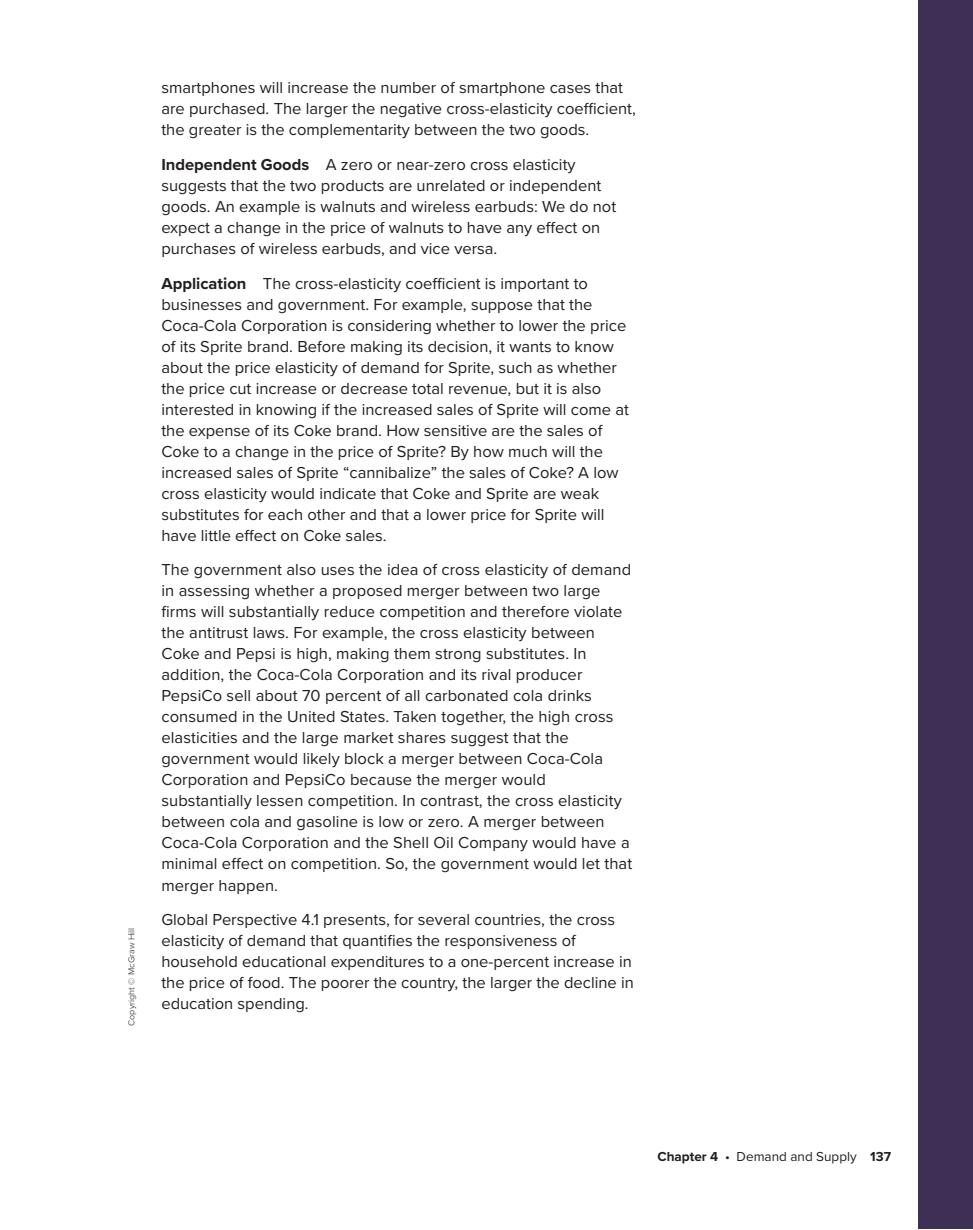
<style>
.page{position:relative;width:973px;height:1230px;background:#fff}
.page>*{position:absolute;margin:0;border:0;box-sizing:border-box;transform-origin:0 0}
.t1{font:16.5px/21px "Proxima Nova";color:#231f20}
.t2{font:13.5px "Proxima Nova";color:#231f20}
.t3{font:9px "Proxima Nova";color:#57585a}
.s1{font-weight:700}
</style>
<div class="page">
<div style="left:917px;top:0;width:54px;height:1228px;background:#3e2f56"></div>
<p class="t3" style="left:125px;top:1025px;width:100px;rotate:-90deg">Copyright © McGraw Hill</p>
<p class="t1" style="left:161px;top:77px;width:475px">smartphones will increase the number of smartphone cases that are purchased. The larger the negative cross-elasticity coefficient, the greater is the complementarity between the two goods.</p>
<p class="t1" style="left:161px;top:153px;width:456px"><span class="s1">Independent Goods</span> A zero or near-zero cross elasticity suggests that the two products are unrelated or independent goods. An example is walnuts and wireless earbuds: We do not expect a change in the price of walnuts to have any effect on purchases of wireless earbuds, and vice versa.</p>
<p class="t1" style="left:161px;top:272px;width:469px"><span class="s1">Application</span> The cross-elasticity coefficient is important to businesses and government. For example, suppose that the Coca-Cola Corporation is considering whether to lower the price of its Sprite brand. Before making its decision, it wants to know about the price elasticity of demand for Sprite, such as whether the price cut increase or decrease total revenue, but it is also interested in knowing if the increased sales of Sprite will come at the expense of its Coke brand. How sensitive are the sales of Coke to a change in the price of Sprite? By how much will the increased sales of Sprite “cannibalize” the sales of Coke? A low cross elasticity would indicate that Coke and Sprite are weak substitutes for each other and that a lower price for Sprite will have little effect on Coke sales.</p>
<p class="t1" style="left:161px;top:558px;width:472px">The government also uses the idea of cross elasticity of demand in assessing whether a proposed merger between two large firms will substantially reduce competition and therefore violate the antitrust laws. For example, the cross elasticity between Coke and Pepsi is high, making them strong substitutes. In addition, the Coca-Cola Corporation and its rival producer PepsiCo sell about 70 percent of all carbonated cola drinks consumed in the United States. Taken together, the high cross elasticities and the large market shares suggest that the government would likely block a merger between Coca-Cola Corporation and PepsiCo because the merger would substantially lessen competition. In contrast, the cross elasticity between cola and gasoline is low or zero. A merger between Coca-Cola Corporation and the Shell Oil Company would have a minimal effect on competition. So, the government would let that merger happen.</p>
<p class="t1" style="left:161px;top:908px;width:474px">Global Perspective 4.1 presents, for several countries, the cross elasticity of demand that quantifies the responsiveness of household educational expenditures to a one-percent increase in the price of food. The poorer the country, the larger the decline in education spending.</p>
<p class="t2" style="left:657px;top:1146px;width:235px"><span class="s1">Chapter 4</span> • Demand and Supply <span class="s1">137</span></p>
</div>
